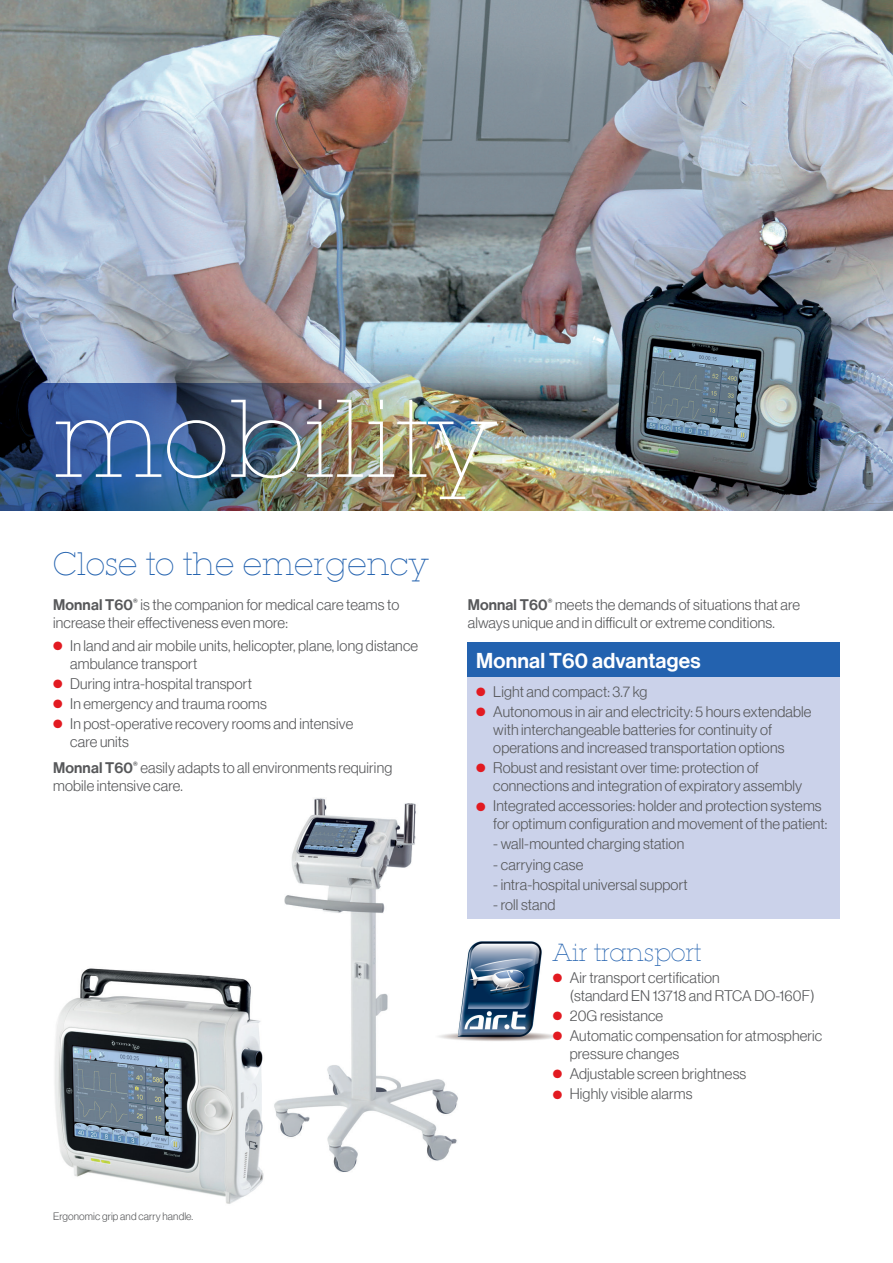
<style>
.page{position:relative;width:893px;height:1263px;background:#fff}
.page>*{position:absolute;margin:0;border:0;box-sizing:border-box;transform-origin:0 0}
.t1{font:200 108px "Lubalin Graph Std";letter-spacing:.01em;color:#fff}
.t2{font:200 31.5px "Lubalin Graph Std";letter-spacing:.01em;color:#2362af}
.t3{font:200 24px "Lubalin Graph Std";letter-spacing:.01em;color:#2362af}
.t4{font:21px "N Haas Grotesk DS Pro 65 Md";letter-spacing:.01em;color:#fff}
.t5{font:15px/18px "N Haas Grotesk DS Pro 45 Lt";letter-spacing:.01em;color:#57585a}
.t6{font:10.5px "N Haas Grotesk DS Pro 45 Lt";letter-spacing:.01em;color:#57585a}
.s1{font-family:"N Haas Grotesk DS Pro 65 Md"}
.s2{color:#e21a21}
</style>
<div class="page">
<img style="left:462px;top:941px;width:96px;height:100px">
<img style="left:0;top:0;width:893px;height:383px">
<img style="left:0;top:383px;width:893px;height:127px">
<div style="left:468px;top:643px;width:372px;height:34px;background:#2362af"></div>
<div style="left:468px;top:677px;width:372px;height:241px;background:#cbd2ea"></div>
<img style="left:274px;top:798px;width:188px;height:374px">
<img style="left:54px;top:968px;width:210px;height:236px">
<p class="t1" style="left:53px;top:378px;width:445px">mobility</p>
<p class="t2" style="left:53px;top:546px;width:377px">Close to the emergency</p>
<p class="t5" style="left:53px;top:595px;width:348px"><span class="s1">Monnal T60</span><sup>®</sup> is the companion for medical care teams to increase their effectiveness even more:</p>
<p class="t5" style="left:70px;top:635px;width:349px;text-indent:-17px"><span class="s2">●</span> In land and air mobile units, helicopter, plane, long distance ambulance transport</p>
<p class="t5" style="left:53px;top:673px;width:200px"><span class="s2">●</span> During intra-hospital transport</p>
<p class="t5" style="left:53px;top:693px;width:215px"><span class="s2">●</span> In emergency and trauma rooms</p>
<p class="t5" style="left:70px;top:714px;width:285px;text-indent:-17px"><span class="s2">●</span> In post-operative recovery rooms and intensive care units</p>
<p class="t5" style="left:53px;top:758px;width:341px"><span class="s1">Monnal T60</span><sup>®</sup> easily adapts to all environments requiring mobile intensive care.</p>
<p class="t5" style="left:468px;top:595px;width:334px"><span class="s1">Monnal T60</span><sup>®</sup> meets the demands of situations that are always unique and in difficult or extreme conditions.</p>
<p class="t4" style="left:476px;top:645px;width:226px">Monnal T60 advantages</p>
<p class="t5" style="left:476px;top:681px;width:173px"><span class="s2">●</span> Light and compact: 3.7 kg</p>
<p class="t5" style="left:493px;top:702px;width:320px;text-indent:-17px"><span class="s2">●</span> Autonomous in air and electricity: 5 hours extendable with interchangeable batteries for continuity of operations and increased transportation options</p>
<p class="t5" style="left:493px;top:758px;width:311px;text-indent:-17px"><span class="s2">●</span> Robust and resistant over time: protection of connections and integration of expiratory assembly</p>
<p class="t5" style="left:493px;top:796px;width:336px;text-indent:-17px"><span class="s2">●</span> Integrated accessories: holder and protection systems for optimum configuration and movement of the patient:</p>
<p class="t5" style="left:493px;top:834px;width:192px">- wall-mounted charging station</p>
<p class="t5" style="left:493px;top:854px;width:92px">- carrying case</p>
<p class="t5" style="left:493px;top:874px;width:196px">- intra-hospital universal support</p>
<p class="t5" style="left:493px;top:894px;width:64px">- roll stand</p>
<p class="t3" style="left:553px;top:938px;width:150px">Air transport</p>
<p class="t5" style="left:570px;top:967px;width:246px;text-indent:-17px"><span class="s2">●</span> Air transport certification<br>(standard EN 13718 and RTCA DO-160F)</p>
<p class="t5" style="left:553px;top:1005px;width:112px"><span class="s2">●</span> 20G resistance</p>
<p class="t5" style="left:570px;top:1026px;width:254px;text-indent:-17px"><span class="s2">●</span> Automatic compensation for atmospheric pressure changes</p>
<p class="t5" style="left:553px;top:1064px;width:195px"><span class="s2">●</span> Adjustable screen brightness</p>
<p class="t5" style="left:553px;top:1084px;width:141px"><span class="s2">●</span> Highly visible alarms</p>
<p class="t6" style="left:53px;top:1209px;width:142px">Ergonomic grip and carry handle.</p>
</div>
